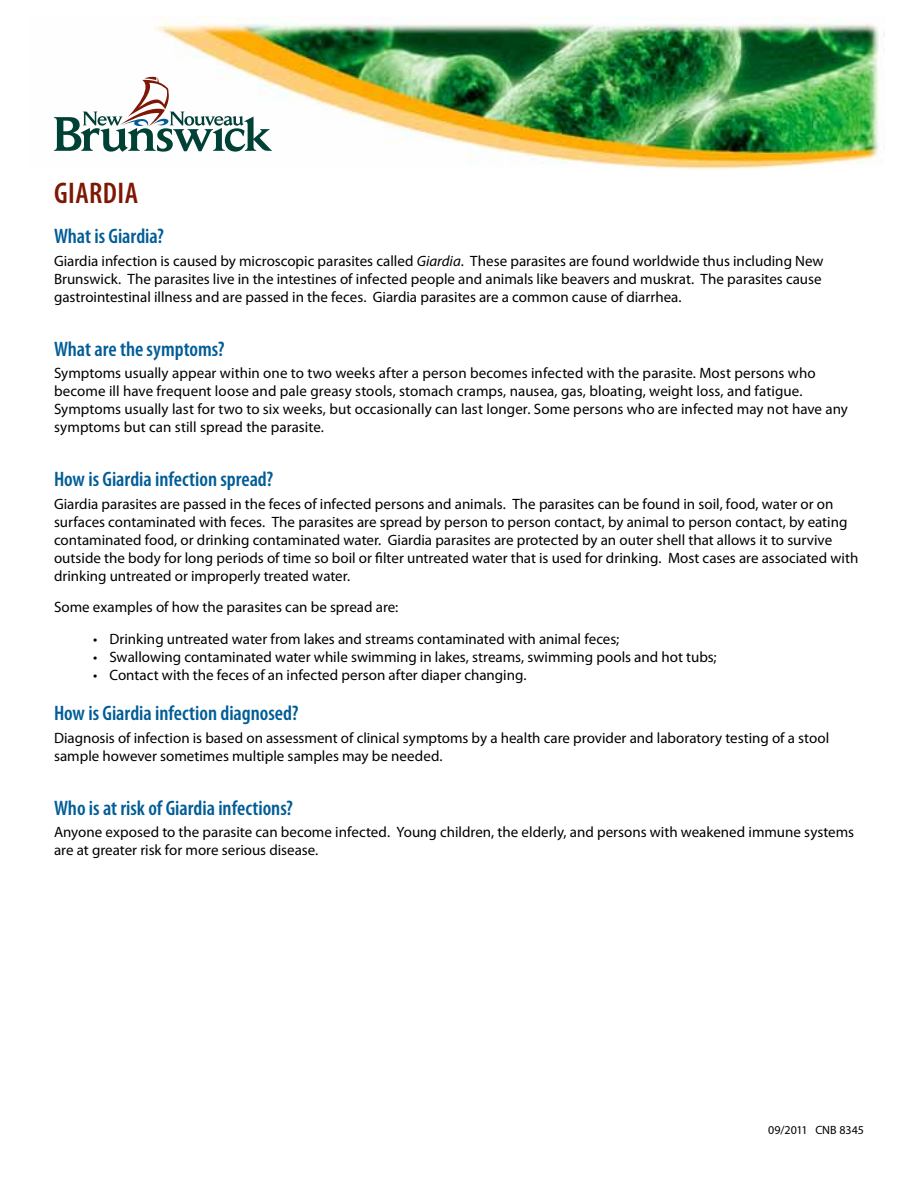
<style>
.page{position:relative;width:918px;height:1188px;background:#fff}
.page>*{position:absolute;margin:0;border:0;box-sizing:border-box;transform-origin:0 0}
.t1{font:600 condensed 30px "Myriad Pro";letter-spacing:.015em;color:#7e1705}
.t2{font:600 condensed 21px "Myriad Pro";color:#005d97}
.t3{font:15px/18px "Myriad Pro";color:#000}
.t4{font:12px "Myriad Pro";letter-spacing:-.005em;color:#000}
.s1{font-style:italic}
</style>
<div class="page">
<img style="left:154px;top:17px;width:725px;height:152px">
<svg style="left:54px;top:76px;width:218px;height:76px"></svg>
<h1 class="t1" style="left:54px;top:174px;width:86px">GIARDIA</h1>
<h2 class="t2" style="left:54px;top:223px;width:111px">What is Giardia?</h2>
<p class="t3" style="left:54px;top:251px;width:771px">Giardia infection is caused by microscopic parasites called <span class="s1">Giardia</span>. These parasites are found worldwide thus including New<br>Brunswick. The parasites live in the intestines of infected people and animals like beavers and muskrat. The parasites cause gastrointestinal illness and are passed in the feces. Giardia parasites are a common cause of diarrhea.</p>
<h2 class="t2" style="left:54px;top:336px;width:172px">What are the symptoms?</h2>
<p class="t3" style="left:54px;top:364px;width:796px">Symptoms usually appear within one to two weeks after a person becomes infected with the parasite. Most persons who become ill have frequent loose and pale greasy stools, stomach cramps, nausea, gas, bloating, weight loss, and fatigue.<br>Symptoms usually last for two to six weeks, but occasionally can last longer. Some persons who are infected may not have any symptoms but can still spread the parasite.</p>
<h2 class="t2" style="left:54px;top:466px;width:221px">How is Giardia infection spread?</h2>
<p class="t3" style="left:54px;top:494px;width:806px">Giardia parasites are passed in the feces of infected persons and animals. The parasites can be found in soil, food, water or on surfaces contaminated with feces. The parasites are spread by person to person contact, by animal to person contact, by eating contaminated food, or drinking contaminated water. Giardia parasites are protected by an outer shell that allows it to survive outside the body for long periods of time so boil or filter untreated water that is used for drinking. Most cases are associated with drinking untreated or improperly treated water.</p>
<p class="t3" style="left:54px;top:598px;width:346px">Some examples of how the parasites can be spread are:</p>
<p class="t3" style="left:93px;top:629px;width:528px">• Drinking untreated water from lakes and streams contaminated with animal feces;</p>
<p class="t3" style="left:93px;top:647px;width:625px">• Swallowing contaminated water while swimming in lakes, streams, swimming pools and hot tubs;</p>
<p class="t3" style="left:93px;top:665px;width:435px">• Contact with the feces of an infected person after diaper changing.</p>
<h2 class="t2" style="left:54px;top:700px;width:246px">How is Giardia infection diagnosed?</h2>
<p class="t3" style="left:54px;top:728px;width:777px">Diagnosis of infection is based on assessment of clinical symptoms by a health care provider and laboratory testing of a stool sample however sometimes multiple samples may be needed.</p>
<h2 class="t2" style="left:54px;top:795px;width:241px">Who is at risk of Giardia infections?</h2>
<p class="t3" style="left:54px;top:823px;width:802px">Anyone exposed to the parasite can become infected. Young children, the elderly, and persons with weakened immune systems are at greater risk for more serious disease.</p>
<p class="t4" style="left:768px;top:1123px;width:97px">09/2011 CNB 8345</p>
</div>
